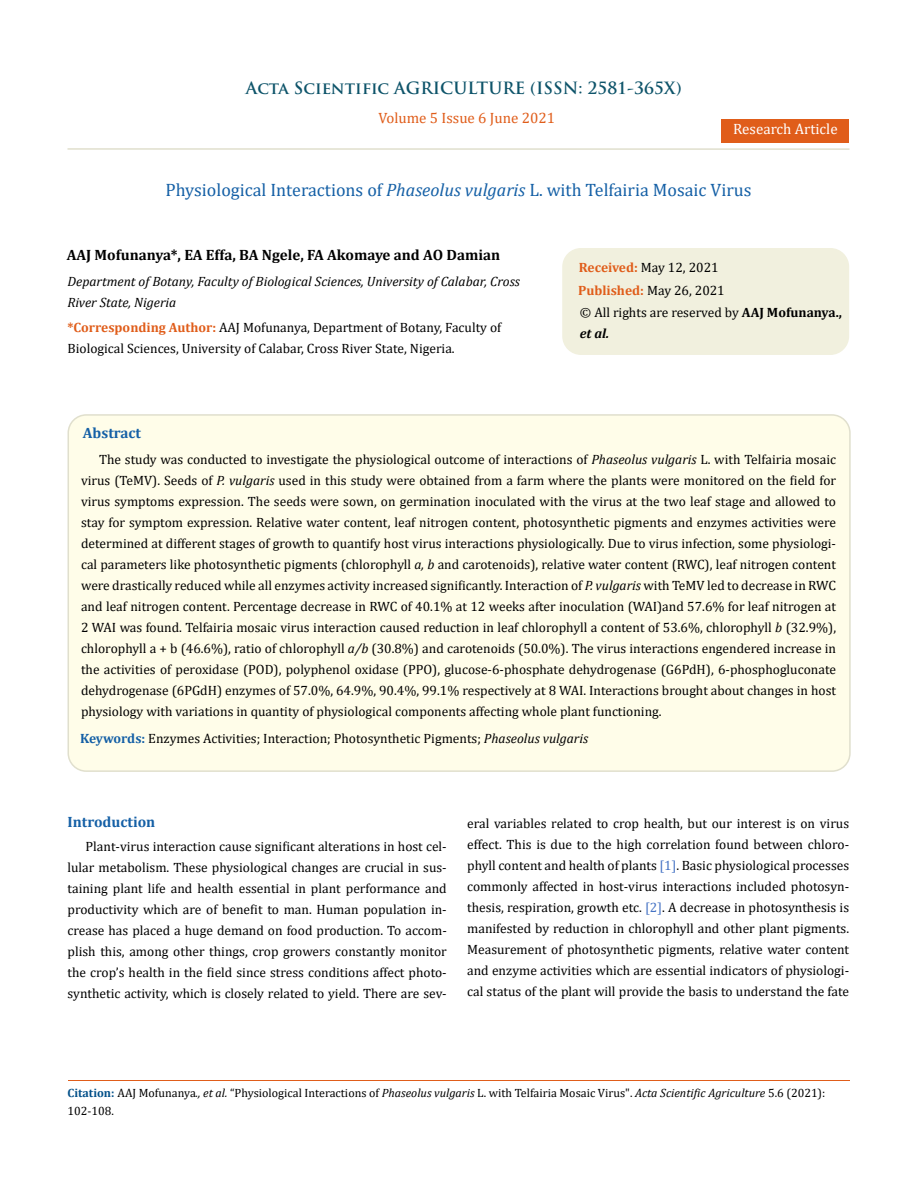
<style>
.page{position:relative;width:917px;height:1188px;background:#fff}
.page>*{position:absolute;margin:0;border:0;box-sizing:border-box;transform-origin:0 0}
.t1{font:18px "Cambria";color:#1560a6}
.t2{font:700 16.5px "Trajan Pro";color:#0e546a}
.t3{font:700 15px "Cambria";color:#000}
.t4{font:15px "Cambria";color:#e05d1a}
.t5{font:700 15px "Cambria";color:#1560a6}
.t6{font:15px "Cambria";color:#fff}
.t7{font:13.5px/21px "Cambria";color:#000}
.t8{font:italic 13.5px/21px "Cambria";color:#000}
.t9{font:12px/18px "Cambria";color:#000}
.s1{font-style:italic}
.s2{font-weight:700;color:#e05d1a}
.s3{font-weight:700}
.s4{font-weight:700;font-style:italic}
.s5{font-weight:700;color:#1560a6}
.s6{color:#4472c4}
.s7{font-weight:700;color:#035089}
</style>
<div class="page">
<div style="left:721px;top:119px;width:128px;height:23px;background:#e05d1a"></div>
<div style="left:563px;top:249px;width:285px;height:105px;background:#f1f0de;border-radius:18px"></div>
<div style="left:562px;top:248px;width:287px;height:107px;border:2px solid #f1f0de;border-radius:18px"></div>
<div style="left:68px;top:415px;width:781px;height:356px;background:#fffde9;border-radius:18px"></div>
<div style="left:67px;top:414px;width:783px;height:358px;border:2px solid #e0dfcd;border-radius:18px"></div>
<hr style="left:68px;top:1081px;width:781px;height:1px;background:#e05d1a">
<hr style="left:67px;top:148px;width:782px;height:2px;background:#e0dfcd">
<p class="t2" style="left:246px;top:77px;width:437px">Acta Scientific AGRICULTURE (ISSN: 2581-365X)</p>
<p class="t4" style="left:378px;top:109px;width:178px">Volume 5 Issue 6 June 2021</p>
<p class="t6" style="left:733px;top:120px;width:106px">Research Article</p>
<h1 class="t1" style="left:165px;top:180px;width:587px">Physiological Interactions of <span class="s1">Phaseolus vulgaris</span> L. with Telfairia Mosaic Virus</h1>
<p class="t3" style="left:67px;top:245px;width:435px">AAJ Mofunanya*, EA Effa, BA Ngele, FA Akomaye and AO Damian</p>
<p class="t8" style="left:67px;top:270px;width:454px">Department of Botany, Faculty of Biological Sciences, University of Calabar, Cross<br>River State, Nigeria</p>
<p class="t7" style="left:67px;top:316px;width:435px"><span class="s2">*Corresponding Author:</span> AAJ Mofunanya, Department of Botany, Faculty of<br>Biological Sciences, University of Calabar, Cross River State, Nigeria.</p>
<p class="t7" style="left:578px;top:256px;width:148px;line-height:23px"><span class="s2">Received:</span> May 12, 2021<br><span class="s2">Published:</span> May 26, 2021</p>
<p class="t7" style="left:580px;top:301px;width:263px">© All rights are reserved by <span class="s3">AAJ Mofunanya., </span><span class="s4">et al.</span></p>
<p class="t5" style="left:83px;top:423px;width:60px">Abstract</p>
<p class="t7" style="left:81px;top:449px;width:756px;text-align:justify;text-indent:18px">The study was conducted to investigate the physiological outcome of interactions of <span class="s1">Phaseolus vulgaris</span> L. with Telfairia mosaic virus (TeMV). Seeds of <span class="s1">P. vulgaris</span> used in this study were obtained from a farm where the plants were monitored on the field for virus symptoms expression. The seeds were sown, on germination inoculated with the virus at the two leaf stage and allowed to stay for symptom expression. Relative water content, leaf nitrogen content, photosynthetic pigments and enzymes activities were determined at different stages of growth to quantify host virus interactions physiologically. Due to virus infection, some physiologi&shy;cal parameters like photosynthetic pigments (chlorophyll <span class="s1">a, b</span> and carotenoids), relative water content (RWC), leaf nitrogen content were drastically reduced while all enzymes activity increased significantly. Interaction of <span class="s1">P. vulgaris</span> with TeMV led to decrease in RWC and leaf nitrogen content. Percentage decrease in RWC of 40.1% at 12 weeks after inoculation (WAI)and 57.6% for leaf nitrogen at 2 WAI was found. Telfairia mosaic virus interaction caused reduction in leaf chlorophyll a content of 53.6%, chlorophyll <span class="s1">b</span> (32.9%), chlorophyll a + b (46.6%), ratio of chlorophyll <span class="s1">a/b</span> (30.8%) and carotenoids (50.0%). The virus interactions engendered increase in the activities of peroxidase (POD), polyphenol oxidase (PPO), glucose-6-phosphate dehydrogenase (G6PdH), 6-phosphogluconate dehydrogenase (6PGdH) enzymes of 57.0%, 64.9%, 90.4%, 99.1% respectively at 8 WAI. Interactions brought about changes in host physiology with variations in quantity of physiological components affecting whole plant functioning.</p>
<p class="t7" style="left:80px;top:728px;width:509px"><span class="s5">Keywords:</span> Enzymes Activities; Interaction; Photosynthetic Pigments; <span class="s1">Phaseolus vulgaris</span></p>
<p class="t5" style="left:68px;top:812px;width:89px">Introduction</p>
<p class="t7" style="left:68px;top:836px;width:381px;text-align:justify;text-indent:18px">Plant-virus interaction cause significant alterations in host cel&shy;lular metabolism. These physiological changes are crucial in sus&shy;taining plant life and health essential in plant performance and productivity which are of benefit to man. Human population in&shy;crease has placed a huge demand on food production. To accom&shy;plish this, among other things, crop growers constantly monitor the crop’s health in the field since stress conditions affect photo&shy;synthetic activity, which is closely related to yield. There are sev-</p>
<p class="t7" style="left:467px;top:813px;width:383px;text-align:justify">eral variables related to crop health, but our interest is on virus effect. This is due to the high correlation found between chloro&shy;phyll content and health of plants <span class="s6">[1]</span>. Basic physiological processes commonly affected in host-virus interactions included photosyn&shy;thesis, respiration, growth etc. <span class="s6">[2]</span>. A decrease in photosynthesis is manifested by reduction in chlorophyll and other plant pigments.<br>Measurement of photosynthetic pigments, relative water content and enzyme activities which are essential indicators of physiologi&shy;cal status of the plant will provide the basis to understand the fate</p>
<p class="t9" style="left:68px;top:1084px;width:759px"><span class="s7">Citation:</span> AAJ Mofunanya<span class="s1">., et al.</span> “Physiological Interactions of <span class="s1">Phaseolus vulgaris</span> L. with Telfairia Mosaic Virus". <span class="s1">Acta Scientific Agriculture</span> 5.6 (2021):<br>102-108.</p>
</div>
